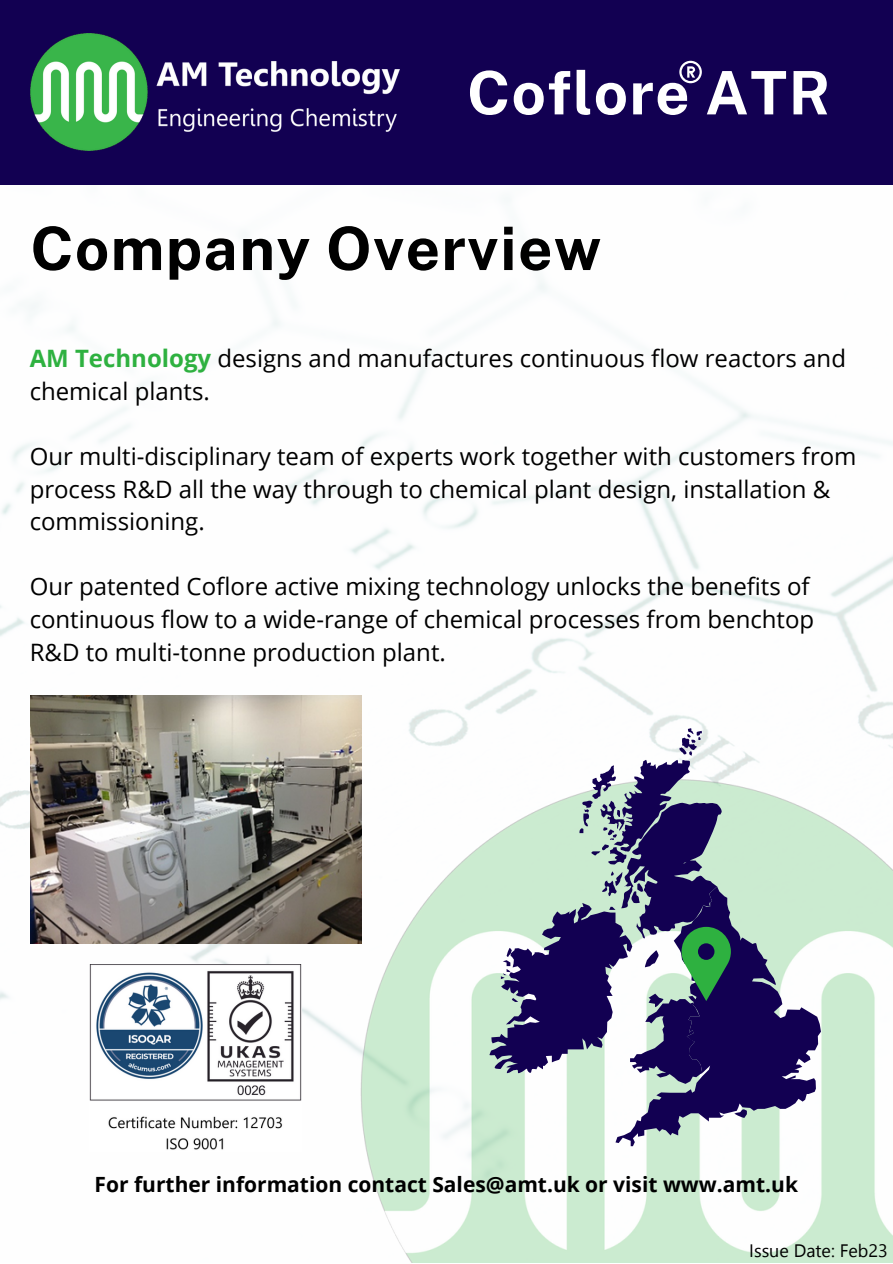
<style>
.page{position:relative;width:893px;height:1264px;background:#fff}
.page>*{position:absolute;margin:0;border:0;box-sizing:border-box;transform-origin:0 0}
.t1{font:700 60px "Public Sans";letter-spacing:.025em;color:#000}
.t2{font:700 60px "Public Sans";letter-spacing:.025em;color:#fff}
.t3{font:24px/32.5px "Open Sans";color:#000}
.t4{font:700 21px "Open Sans";color:#000}
.t5{font:18px "Leelawadee UI";color:#000}
.s1{font-weight:700;color:#2eb140}
</style>
<div class="page">
<img style="left:0;top:235px;width:892px;height:866px">
<div style="left:0;top:0;width:892px;height:185px;background:#120052"></div>
<img style="left:30px;top:34px;width:369px;height:117px">
<svg style="left:679px;top:61px;width:22px;height:22px"></svg>
<img style="left:350px;top:764px;width:542px;height:498px">
<img style="left:30px;top:695px;width:331px;height:248px">
<svg style="left:615px;top:886px;width:205px;height:260px"></svg>
<svg style="left:734px;top:1108px;width:12px;height:9px"></svg>
<svg style="left:489px;top:728px;width:241px;height:355px"></svg>
<img style="left:90px;top:964px;width:211px;height:186px">
<h1 class="t2" style="left:467px;top:57px;width:365px">Coflore ATR</h1>
<h1 class="t1" style="left:30px;top:213px;width:572px">Company Overview</h1>
<p class="t3" style="left:30px;top:341px;width:817px"><span class="s1">AM Technology</span> designs and manufactures continuous flow reactors and chemical plants.</p>
<p class="t3" style="left:30px;top:439px;width:828px">Our multi-disciplinary team of experts work together with customers from process R&amp;D all the way through to chemical plant design, installation &amp; commissioning.</p>
<p class="t3" style="left:30px;top:570px;width:786px">Our patented Coflore active mixing technology unlocks the benefits of continuous flow to a wide-range of chemical processes from benchtop<br>R&amp;D to multi-tonne production plant.</p>
<p class="t4" style="left:95px;top:1169px;width:704px">For further information contact Sales@amt.uk or visit www.amt.uk</p>
<p class="t5" style="left:749px;top:1237px;width:140px">Issue Date: Feb23</p>
</div>
